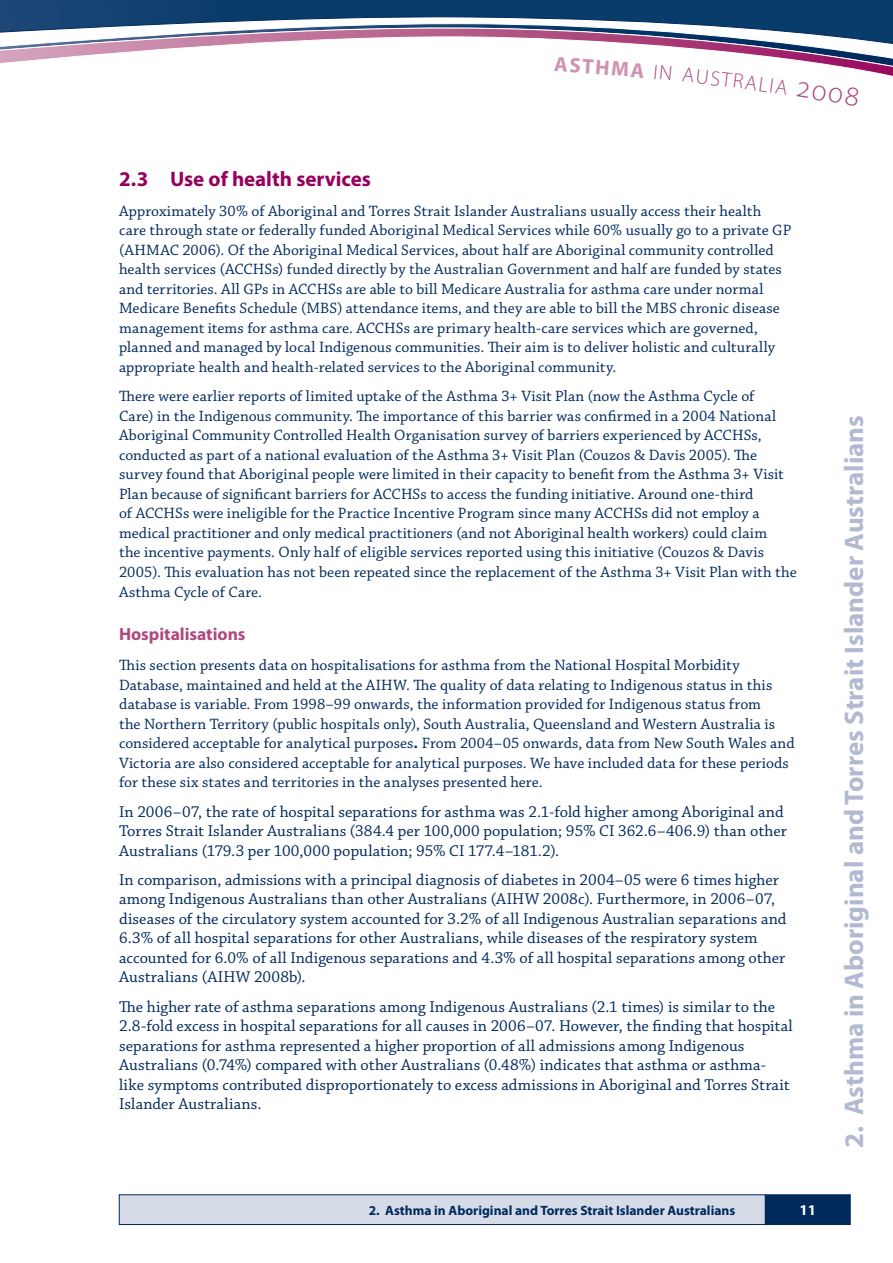
<style>
.page{position:relative;width:893px;height:1263px;background:#fff}
.page>*{position:absolute;margin:0;border:0;box-sizing:border-box;transform-origin:0 0}
.t1{font:700 27px "Myriad Pro";color:#b1bad2}
.t2{font:700 21px "Myriad Pro";letter-spacing:-.005em;color:#97015e}
.t3{font:300 21px "Myriad Pro";color:#ad497e}
.t4{font:700 17.7px "Myriad Pro";letter-spacing:-.005em;color:#ad497e}
.t5{font:16.5px/19.5px "Chaparral Pro";letter-spacing:.005em;color:#00295c}
.t6{font:15.75px/19.5px "Chaparral Pro";letter-spacing:.005em;color:#00295c}
.t7{font:700 15px "Myriad Pro";color:#fff}
.t8{font:700 13.5px "Myriad Pro";color:#00295c}
.s1{font-weight:700}
</style>
<div class="page">
<img style="left:0;top:0;width:893px;height:14px">
<div style="left:119px;top:1195px;width:646px;height:29px;background:#d5dce8"></div>
<div style="left:119px;top:1194px;width:646px;height:31px;border:1px solid #00295c"></div>
<div style="left:766px;top:1195px;width:84px;height:29px;background:#00295c"></div>
<div style="left:765px;top:1194px;width:85px;height:31px;border:1px solid #00295c"></div>
<svg style="left:0;top:14px;width:893px;height:63px"></svg>
<h2 class="t3" style="left:747px;top:69px;width:44px;rotate:8deg">alia</h2>
<h2 class="t2" style="left:119px;top:165px;width:253px">2.3 Use of health services</h2>
<p class="t6" style="left:119px;top:202px;width:674px">Approximately 30% of Aboriginal and Torres Strait Islander Australians usually access their health care through state or federally funded Aboriginal Medical Services while 60% usually go to a private GP (AHMAC 2006). Of the Aboriginal Medical Services, about half are Aboriginal community controlled health services (ACCHSs) funded directly by the Australian Government and half are funded by states and territories. All GPs in ACCHSs are able to bill Medicare Australia for asthma care under normal Medicare Benefits Schedule (MBS) attendance items, and they are able to bill the MBS chronic disease management items for asthma care. ACCHSs are primary health-care services which are governed, planned and managed by local Indigenous communities. Their aim is to deliver holistic and culturally appropriate health and health-related services to the Aboriginal community.</p>
<p class="t6" style="left:119px;top:387px;width:679px">There were earlier reports of limited uptake of the Asthma 3+ Visit Plan (now the Asthma Cycle of<br>Care) in the Indigenous community. The importance of this barrier was confirmed in a 2004 National Aboriginal Community Controlled Health Organisation survey of barriers experienced by ACCHSs, conducted as part of a national evaluation of the Asthma 3+ Visit Plan (Couzos &amp; Davis 2005). The survey found that Aboriginal people were limited in their capacity to benefit from the Asthma 3+ Visit Plan because of significant barriers for ACCHSs to access the funding initiative. Around one-third<br>of ACCHSs were ineligible for the Practice Incentive Program since many ACCHSs did not employ a medical practitioner and only medical practitioners (and not Aboriginal health workers) could claim<br>the incentive payments. Only half of eligible services reported using this initiative (Couzos &amp; Davis 2005). This evaluation has not been repeated since the replacement of the Asthma 3+ Visit Plan with the Asthma Cycle of Care.</p>
<p class="t4" style="left:119px;top:623px;width:128px">Hospitalisations</p>
<p class="t6" style="left:119px;top:656px;width:677px">This section presents data on hospitalisations for asthma from the National Hospital Morbidity Database, maintained and held at the AIHW. The quality of data relating to Indigenous status in this database is variable. From 1998–99 onwards, the information provided for Indigenous status from<br>the Northern Territory (public hospitals only), South Australia, Queensland and Western Australia is considered acceptable for analytical purposes<span class="s1">.</span> From 2004–05 onwards, data from New South Wales and Victoria are also considered acceptable for analytical purposes. We have included data for these periods for these six states and territories in the analyses presented here.</p>
<p class="t5" style="left:119px;top:802px;width:669px">In 2006–07, the rate of hospital separations for asthma was 2.1-fold higher among Aboriginal and<br>Torres Strait Islander Australians (384.4 per 100,000 population; 95% CI 362.6–406.9) than other<br>Australians (179.3 per 100,000 population; 95% CI 177.4–181.2).</p>
<p class="t5" style="left:119px;top:871px;width:669px">In comparison, admissions with a principal diagnosis of diabetes in 2004–05 were 6 times higher among Indigenous Australians than other Australians (AIHW 2008c). Furthermore, in 2006–07, diseases of the circulatory system accounted for 3.2% of all Indigenous Australian separations and 6.3% of all hospital separations for other Australians, while diseases of the respiratory system accounted for 6.0% of all Indigenous separations and 4.3% of all hospital separations among other Australians (AIHW 2008b).</p>
<p class="t5" style="left:119px;top:997px;width:675px">The higher rate of asthma separations among Indigenous Australians (2.1 times) is similar to the 2.8-fold excess in hospital separations for all causes in 2006–07. However, the finding that hospital separations for asthma represented a higher proportion of all admissions among Indigenous Australians (0.74%) compared with other Australians (0.48%) indicates that asthma or asthma&shy;like symptoms contributed disproportionately to excess admissions in Aboriginal and Torres Strait Islander Australians.</p>
<p class="t8" style="left:369px;top:1201px;width:368px">2. Asthma in Aboriginal and Torres Strait Islander Australians</p>
<p class="t7" style="left:800px;top:1200px;width:18px">11</p>
<h1 class="t1" style="left:836px;top:1148px;width:734px;rotate:-90deg">2. Asthma in Aboriginal and Torres Strait Islander Australians</h1>
</div>
